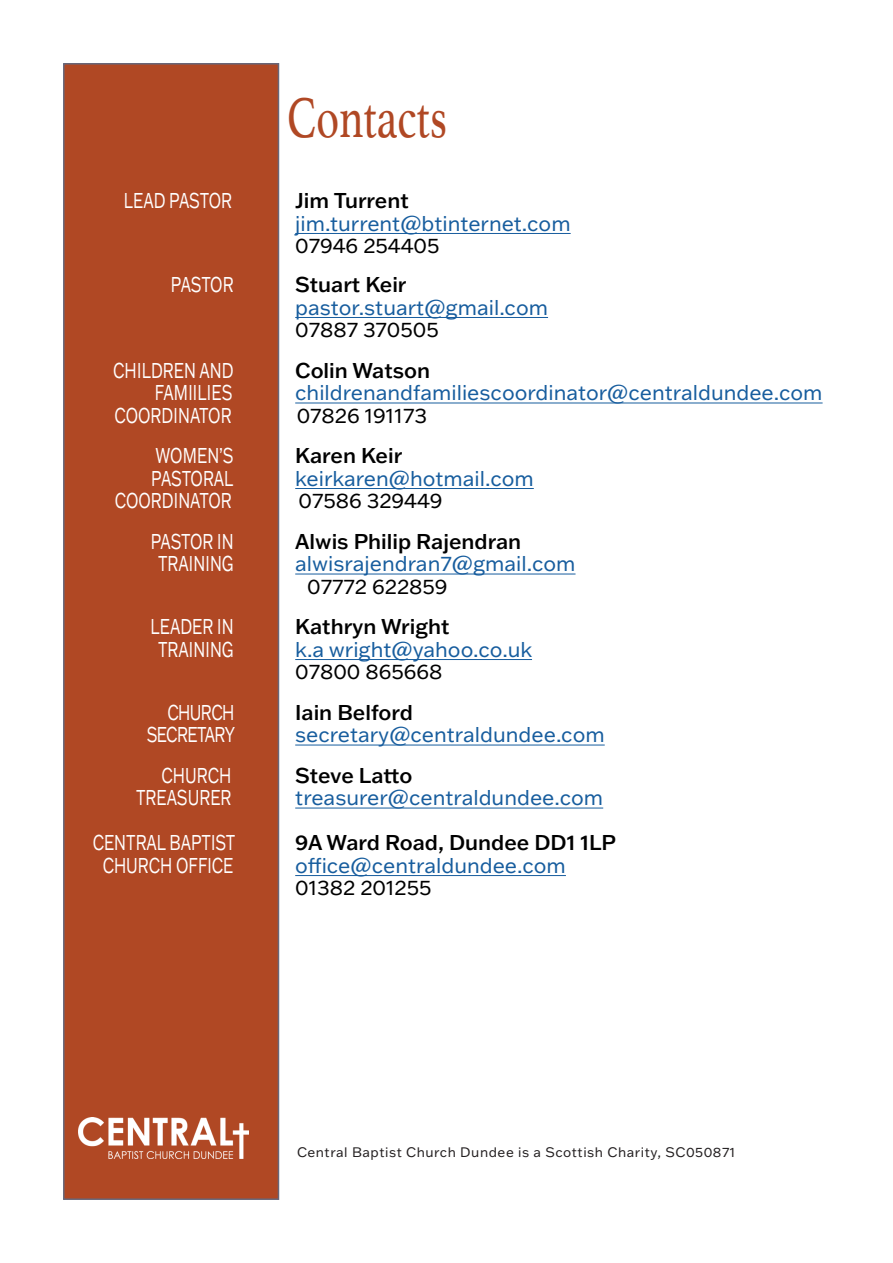
<style>
.page{position:relative;width:893px;height:1263px;background:#fff}
.page>*{position:absolute;margin:0;border:0;box-sizing:border-box;transform-origin:0 0}
.t1{font:60px "Athelas";color:#b04824;scale:.73 1}
.t2{font:21px "Franklin Gothic ATF";color:#175d9e}
.t3{font:21px "Franklin Gothic ATF";color:#fff;scale:.73 1}
.t4{font:500 21px "Franklin Gothic ATF";color:#000}
.t5{font:21px "Franklin Gothic ATF";color:#000}
.t6{font:21px "Franklin Gothic ATF";letter-spacing:-.04em;color:#fff;scale:.73 1}
.t7{font:13.5px "Franklin Gothic ATF";letter-spacing:.04em;color:#231f20}
</style>
<div class="page">
<div style="left:64px;top:64px;width:214px;height:1135px;background:#b04824"></div>
<div style="left:63px;top:63px;width:216px;height:1137px;border:2px solid #676679"></div>
<hr style="left:295px;top:233px;width:276px;height:1px;background:#175d9e">
<hr style="left:295px;top:317px;width:253px;height:1px;background:#175d9e">
<hr style="left:295px;top:403px;width:528px;height:1px;background:#175d9e">
<hr style="left:295px;top:488px;width:239px;height:1px;background:#175d9e">
<hr style="left:295px;top:574px;width:280px;height:1px;background:#175d9e">
<hr style="left:295px;top:659px;width:237px;height:1px;background:#175d9e">
<hr style="left:295px;top:745px;width:310px;height:1px;background:#175d9e">
<hr style="left:295px;top:808px;width:308px;height:1px;background:#175d9e">
<hr style="left:295px;top:875px;width:271px;height:1px;background:#175d9e">
<img style="left:78px;top:1117px;width:170px;height:41px">
<h1 class="t1" style="left:287px;top:69px;width:221px">Contacts</h1>
<p class="t3" style="left:124px;top:187px;width:150px">LEAD PASTOR</p>
<p class="t4" style="left:295px;top:187px;width:115px">Jim Turrent</p>
<p class="t2" style="left:295px;top:209px;width:277px">jim.turrent@btinternet.com</p>
<p class="t5" style="left:295px;top:232px;width:146px">07946 254405</p>
<p class="t3" style="left:171px;top:271px;width:87px">PASTOR</p>
<p class="t4" style="left:295px;top:271px;width:113px">Stuart Keir</p>
<p class="t2" style="left:295px;top:293px;width:254px">pastor.stuart@gmail.com</p>
<p class="t5" style="left:295px;top:316px;width:145px">07887 370505</p>
<p class="t3" style="left:113px;top:356px;width:166px">CHILDREN AND</p>
<p class="t4" style="left:295px;top:356px;width:136px">Colin Watson</p>
<p class="t3" style="left:155px;top:379px;width:108px">FAMIILIES</p>
<p class="t2" style="left:295px;top:379px;width:529px">childrenandfamiliescoordinator@centraldundee.com</p>
<p class="t3" style="left:114px;top:401px;width:162px">COORDINATOR</p>
<p class="t5" style="left:297px;top:401px;width:132px">07826 191173</p>
<p class="t3" style="left:155px;top:442px;width:109px">WOMEN’S</p>
<p class="t4" style="left:295px;top:442px;width:109px">Karen Keir</p>
<p class="t3" style="left:151px;top:464px;width:114px">PASTORAL</p>
<p class="t2" style="left:295px;top:464px;width:240px">keirkaren@hotmail.com</p>
<p class="t3" style="left:115px;top:487px;width:162px">COORDINATOR</p>
<p class="t5" style="left:299px;top:487px;width:146px">07586 329449</p>
<p class="t3" style="left:151px;top:527px;width:115px">PASTOR IN</p>
<p class="t4" style="left:295px;top:527px;width:228px">Alwis Philip Rajendran</p>
<p class="t3" style="left:158px;top:550px;width:105px">TRAINING</p>
<p class="t2" style="left:295px;top:550px;width:282px">alwisrajendran7@gmail.com</p>
<p class="t5" style="left:307px;top:572px;width:142px">07772 622859</p>
<p class="t3" style="left:150px;top:613px;width:116px">LEADER IN</p>
<p class="t4" style="left:295px;top:613px;width:156px">Kathryn Wright</p>
<p class="t3" style="left:158px;top:635px;width:105px">TRAINING</p>
<p class="t2" style="left:295px;top:635px;width:239px">k.a wright@yahoo.co.uk</p>
<p class="t5" style="left:295px;top:658px;width:149px">07800 865668</p>
<p class="t3" style="left:168px;top:698px;width:93px">CHURCH</p>
<p class="t4" style="left:295px;top:698px;width:119px">Iain Belford</p>
<p class="t6" style="left:147px;top:721px;width:122px">SECRETARY</p>
<p class="t2" style="left:295px;top:721px;width:311px">secretary@centraldundee.com</p>
<p class="t3" style="left:162px;top:761px;width:97px">CHURCH</p>
<p class="t4" style="left:295px;top:761px;width:119px">Steve Latto</p>
<p class="t3" style="left:136px;top:784px;width:132px">TREASURER</p>
<p class="t2" style="left:295px;top:784px;width:309px">treasurer@centraldundee.com</p>
<p class="t3" style="left:93px;top:829px;width:197px">CENTRAL BAPTIST</p>
<p class="t4" style="left:295px;top:829px;width:322px">9A Ward Road, Dundee DD1 1LP</p>
<p class="t3" style="left:103px;top:851px;width:181px">CHURCH OFFICE</p>
<p class="t2" style="left:295px;top:851px;width:272px">office@centraldundee.com</p>
<p class="t5" style="left:295px;top:874px;width:138px">01382 201255</p>
<p class="t7" style="left:297px;top:1143px;width:440px">Central Baptist Church Dundee is a Scottish Charity, SC050871</p>
</div>
